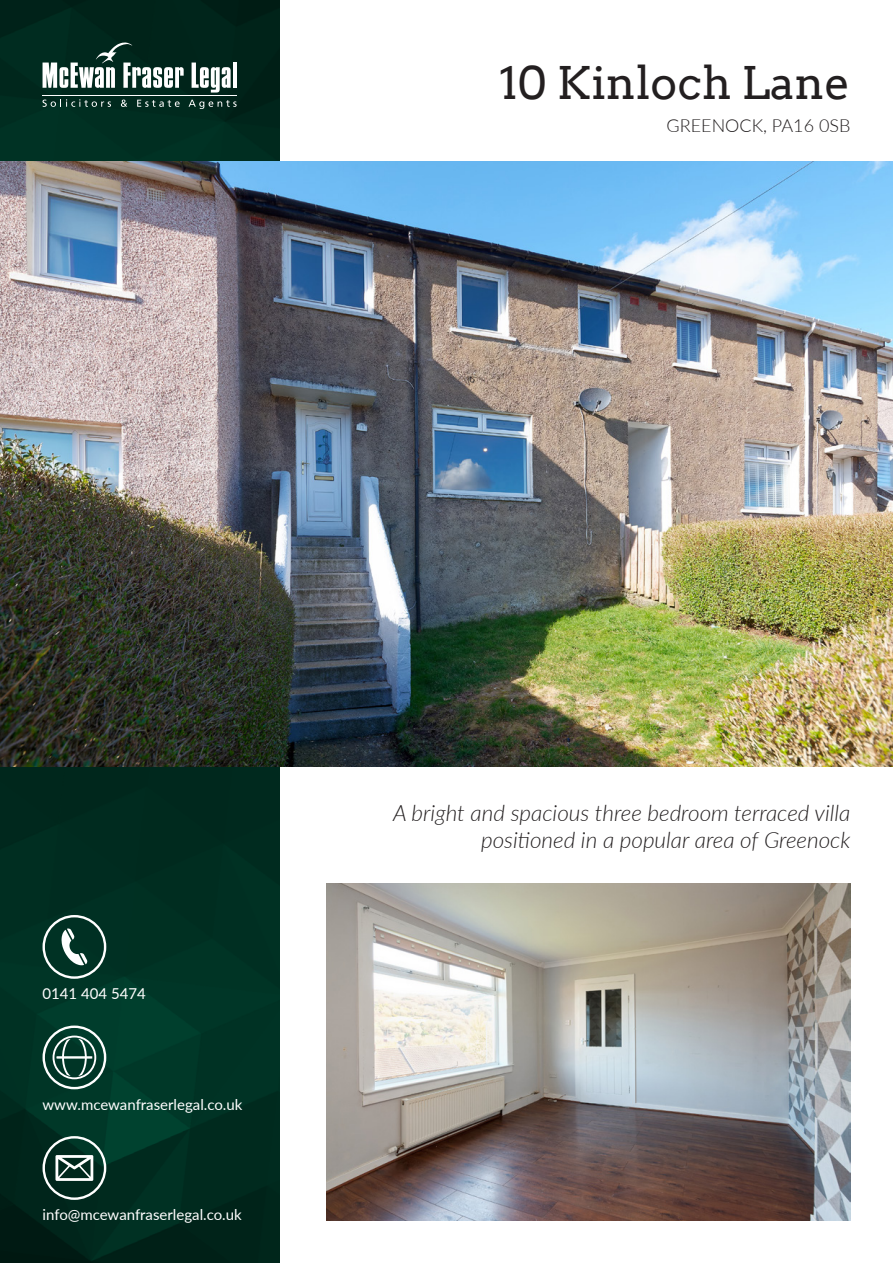
<style>
.page{position:relative;width:893px;height:1263px;background:#fff}
.page>*{position:absolute;margin:0;border:0;box-sizing:border-box;transform-origin:0 0}
.t1{font:45px "Arvo";color:#231f20}
.t2{font:italic 300 22.5px/27px "Lato";color:#231f20;text-align:right}
.t3{font:300 18px "Lato";color:#231f20}
.t4{font:15px "Lato";color:#fff}
</style>
<div class="page">
<img style="left:0;top:0;width:279px;height:1263px">
<img style="left:0;top:162px;width:893px;height:605px">
<svg style="left:43px;top:43px;width:141px;height:45px"></svg>
<svg style="left:192px;top:63px;width:39px;height:30px"></svg>
<hr style="left:233px;top:63px;width:4px;height:25px;background:#fff">
<hr style="left:43px;top:95px;width:194px;height:1px;background:#fff">
<svg style="left:43px;top:99px;width:68px;height:8px"></svg>
<svg style="left:121px;top:100px;width:6px;height:7px"></svg>
<svg style="left:137px;top:100px;width:43px;height:7px"></svg>
<svg style="left:189px;top:100px;width:48px;height:9px"></svg>
<img style="left:326px;top:883px;width:524px;height:337px">
<svg style="left:43px;top:915px;width:63px;height:64px"></svg>
<svg style="left:43px;top:1025px;width:63px;height:64px"></svg>
<svg style="left:43px;top:1136px;width:63px;height:64px"></svg>
<h1 class="t1" style="left:499px;top:55px;width:353px">10 Kinloch Lane</h1>
<p class="t3" style="left:667px;top:113px;width:185px">GREENOCK, PA16 0SB</p>
<p class="t4" style="left:43px;top:983px;width:105px">0141 404 5474</p>
<p class="t4" style="left:43px;top:1094px;width:201px">www.mcewanfraserlegal.co.uk</p>
<p class="t4" style="left:43px;top:1204px;width:201px">info@mcewanfraserlegal.co.uk</p>
<p class="t2" style="left:393px;top:798px;width:459px">A bright and spacious three bedroom terraced villa positioned in a popular area of Greenock</p>
</div>
